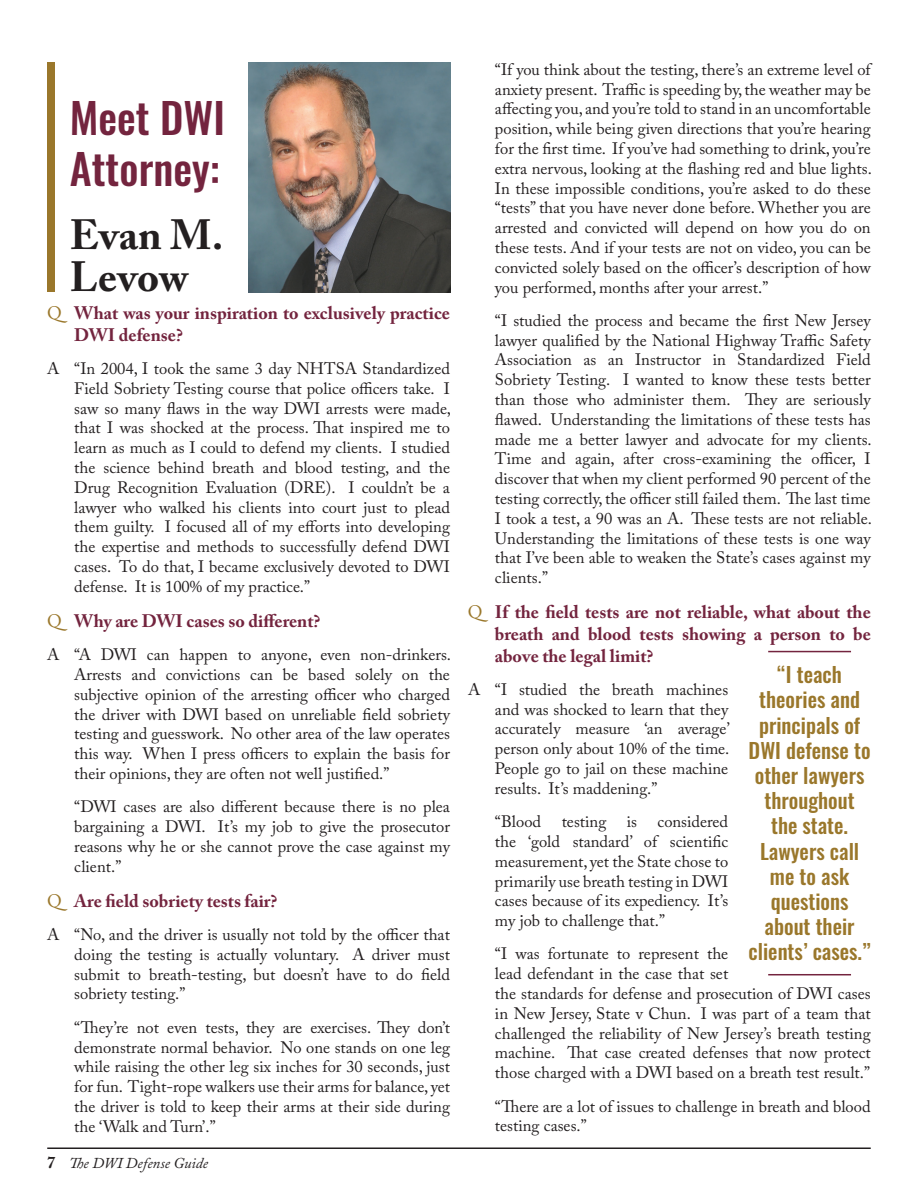
<style>
.page{position:relative;width:918px;height:1188px;background:#fff}
.page>*{position:absolute;margin:0;border:0;box-sizing:border-box;transform-origin:0 0}
.t1{font:500 42px/50.4px "Oswald";color:#73243e}
.t2{font:700 42px/41.4px "Adobe Caslon Pro";color:#231f20}
.t3{font:500 21px/25.2px "Oswald";color:#9a772b;text-align:center}
.t4{font:700 18px/21.6px "Adobe Caslon Pro";color:#73243e}
.t5{font:16.5px/19.8px "Adobe Caslon Pro";color:#231f20;text-align:justify}
.t6{font:italic 15px "Adobe Caslon Pro";color:#231f20}
.s1{font-weight:400;color:#9a772b}
.s2{font-weight:700;font-style:normal;font-size:16.5px}
</style>
<div class="page">
<hr style="left:47px;top:1148px;width:824px;height:1px;background:#231f20">
<img style="left:249px;top:63px;width:201px;height:229px">
<div style="left:47px;top:63px;width:8px;height:229px;background:#9a772b"></div>
<hr style="left:768px;top:651px;width:83px;height:1px;background:#73243e">
<hr style="left:768px;top:974px;width:83px;height:1px;background:#73243e">
<h1 class="t1" style="left:70px;top:95px;width:157px">Meet DWI<br>Attorney:</h1>
<h1 class="t2" style="left:70px;top:214px;width:155px">Evan M.<br>Levow</h1>
<p class="t4" style="left:74px;top:302px;width:377px;text-indent:-27px"><span class="s1">Q</span> What was your inspiration to exclusively practice<br>DWI defense?</p>
<p class="t5" style="left:74px;top:358px;width:378px;text-indent:-27px">A “In 2004, I took the same 3 day NHTSA Standardized Field Sobriety Testing course that police officers take. I saw so many flaws in the way DWI arrests were made, that I was shocked at the process. That inspired me to learn as much as I could to defend my clients. I studied the science behind breath and blood testing, and the Drug Recognition Evaluation (DRE). I couldn’t be a lawyer who walked his clients into court just to plead them guilty. I focused all of my efforts into developing the expertise and methods to successfully defend DWI cases. To do that, I became exclusively devoted to DWI defense. It is 100% of my practice.”</p>
<p class="t4" style="left:47px;top:610px;width:275px"><span class="s1">Q</span> Why are DWI cases so different?</p>
<p class="t5" style="left:74px;top:645px;width:378px;text-indent:-27px">A “A DWI can happen to anyone, even non-drinkers.<br>Arrests and convictions can be based solely on the subjective opinion of the arresting officer who charged the driver with DWI based on unreliable field sobriety testing and guesswork. No other area of the law operates this way. When I press officers to explain the basis for their opinions, they are often not well justified.”</p>
<p class="t5" style="left:74px;top:797px;width:377px">“DWI cases are also different because there is no plea bargaining a DWI. It’s my job to give the prosecutor reasons why he or she cannot prove the case against my client.”</p>
<p class="t4" style="left:47px;top:890px;width:232px"><span class="s1">Q</span> Are field sobriety tests fair?</p>
<p class="t5" style="left:74px;top:924px;width:377px;text-indent:-27px">A “No, and the driver is usually not told by the officer that doing the testing is actually voluntary. A driver must submit to breath-testing, but doesn’t have to do field sobriety testing.”</p>
<p class="t5" style="left:74px;top:1017px;width:377px">“They’re not even tests, they are exercises. They don’t demonstrate normal behavior. No one stands on one leg while raising the other leg six inches for 30 seconds, just for fun. Tight-rope walkers use their arms for balance, yet the driver is told to keep their arms at their side during the ‘Walk and Turn’.”</p>
<p class="t6" style="left:47px;top:1154px;width:162px"><span class="s2">7</span> The DWI Defense Guide</p>
<p class="t5" style="left:495px;top:59px;width:378px">“If you think about the testing, there’s an extreme level of anxiety present. Traffic is speeding by, the weather may be affecting you, and you’re told to stand in an uncomfortable position, while being given directions that you’re hearing for the first time. If you’ve had something to drink, you’re extra nervous, looking at the flashing red and blue lights.<br>In these impossible conditions, you’re asked to do these “tests” that you have never done before. Whether you are arrested and convicted will depend on how you do on these tests. And if your tests are not on video, you can be convicted solely based on the officer’s description of how you performed, months after your arrest.”</p>
<p class="t5" style="left:495px;top:310px;width:378px">“I studied the process and became the first New Jersey lawyer qualified by the National Highway Traffic Safety Association as an Instructor in Standardized Field Sobriety Testing. I wanted to know these tests better than those who administer them. They are seriously flawed. Understanding the limitations of these tests has made me a better lawyer and advocate for my clients.<br>Time and again, after cross-examining the officer, I discover that when my client performed 90 percent of the testing correctly, the officer still failed them. The last time I took a test, a 90 was an A. These tests are not reliable.<br>Understanding the limitations of these tests is one way that I’ve been able to weaken the State’s cases against my clients.”</p>
<p class="t4" style="left:495px;top:601px;width:377px;text-align:justify;text-indent:-27px"><span class="s1">Q</span> If the field tests are not reliable, what about the breath and blood tests showing a person to be above the legal limit?</p>
<p class="t5" style="left:495px;top:679px;width:236px;text-indent:-27px">A “I studied the breath machines and was shocked to learn that they accurately measure ‘an average’ person only about 10% of the time.<br>People go to jail on these machine results. It’s maddening.”</p>
<p class="t5" style="left:495px;top:812px;width:235px">“Blood testing is considered the ‘gold standard’ of scientific measurement, yet the State chose to primarily use breath testing in DWI cases because of its expediency. It’s my job to challenge that.”</p>
<p class="t5" style="left:495px;top:944px;width:377px;text-align:left">“I was fortunate to represent the<br>lead defendant in the case that set<br>the standards for defense and prosecution of DWI cases in New Jersey, State v Chun. I was part of a team that challenged the reliability of New Jersey’s breath testing machine. That case created defenses that now protect those charged with a DWI based on a breath test result.”</p>
<p class="t5" style="left:495px;top:1096px;width:377px">“There are a lot of issues to challenge in breath and blood testing cases.”</p>
<p class="t3" style="left:749px;top:663px;width:124px">“I teach theories and principals of<br>DWI defense to other lawyers throughout<br>the state.<br>Lawyers call me to ask questions about their clients’ cases.”</p>
</div>
